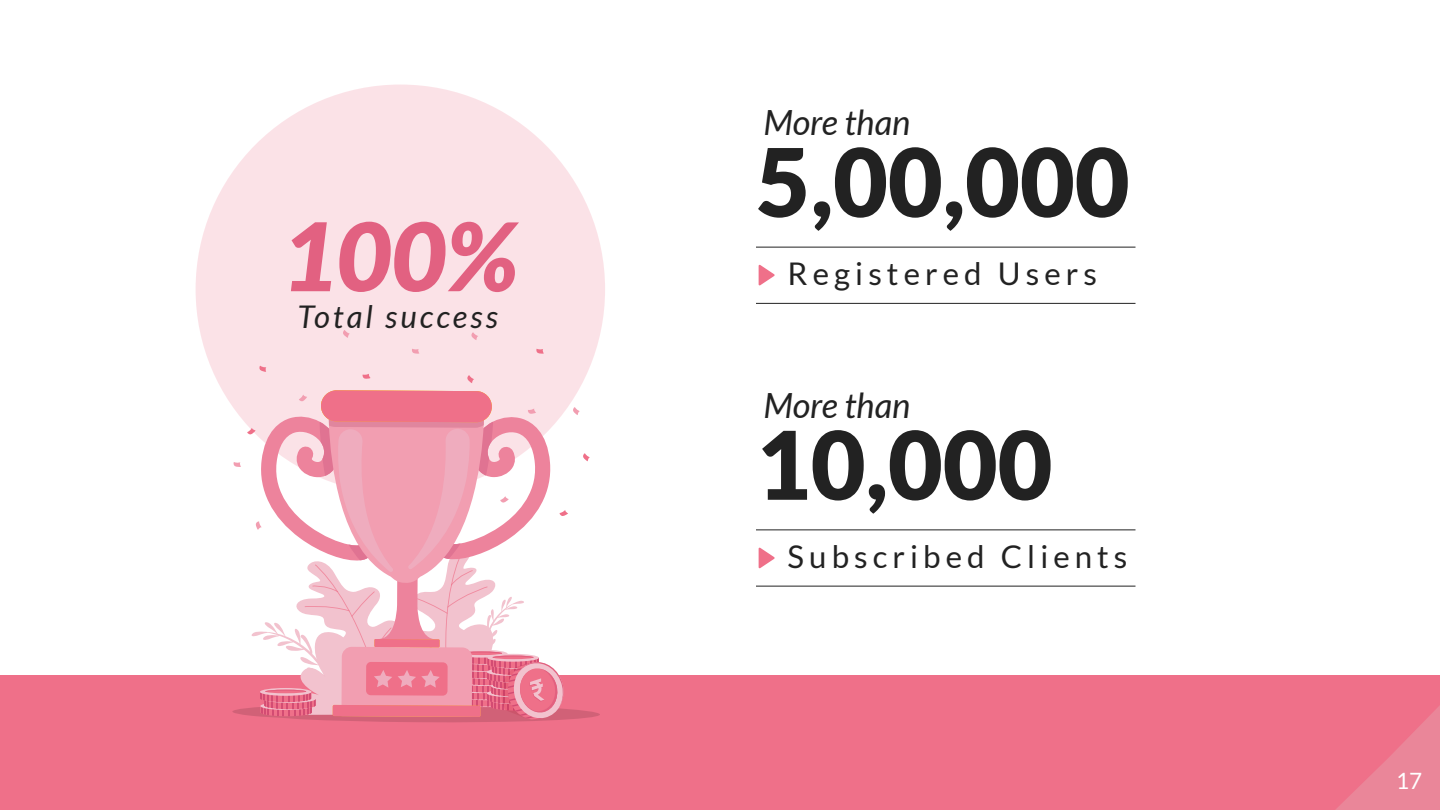
<style>
.page{position:relative;width:1440px;height:810px;background:#fff}
.page>*{position:absolute;margin:0;border:0;box-sizing:border-box;transform-origin:0 0}
.t1{font:900 94.57px "Lato";color:#222}
.t2{font:italic 900 94.57px "Lato";color:#e26181}
.t3{font:italic 34.72px "Lato";color:#222}
.t4{font:31.28px "Lato";letter-spacing:.16em;color:#222}
.t5{font:italic 31.28px "Lato";letter-spacing:.1em;color:#222}
.t6{font:22.5px "Lato";color:#fff}
</style>
<div class="page">
<div style="left:196px;top:85px;width:409px;height:409px;background:#fbe2e7;border-radius:50%"></div>
<div style="left:0;top:675px;width:1440px;height:135px;background:#ef7089"></div>
<svg style="left:1336px;top:706px;width:104px;height:104px"></svg>
<svg style="left:759px;top:265px;width:16px;height:20px"></svg>
<hr style="left:756px;top:247px;width:380px;height:1px;background:#222">
<hr style="left:756px;top:303px;width:380px;height:1px;background:#222">
<svg style="left:759px;top:548px;width:16px;height:20px"></svg>
<hr style="left:756px;top:530px;width:380px;height:1px;background:#222">
<hr style="left:756px;top:586px;width:380px;height:1px;background:#222">
<svg style="left:343px;top:330px;width:7px;height:8px"></svg>
<svg style="left:471px;top:332px;width:7px;height:8px"></svg>
<svg style="left:259px;top:366px;width:7px;height:6px"></svg>
<svg style="left:362px;top:374px;width:9px;height:5px"></svg>
<svg style="left:467px;top:375px;width:7px;height:8px"></svg>
<svg style="left:536px;top:349px;width:8px;height:5px"></svg>
<svg style="left:412px;top:349px;width:7px;height:5px"></svg>
<svg style="left:232px;top:390px;width:368px;height:332px"></svg>
<h1 class="t2" style="left:282px;top:201px;width:238px">100%</h1>
<p class="t5" style="left:297px;top:299px;width:202px">Total success</p>
<p class="t3" style="left:763px;top:103px;width:149px">More than</p>
<h1 class="t1" style="left:756px;top:127px;width:375px">5,00,000</h1>
<p class="t4" style="left:788px;top:256px;width:311px">Registered Users</p>
<p class="t3" style="left:763px;top:386px;width:149px">More than</p>
<h1 class="t1" style="left:756px;top:410px;width:298px">10,000</h1>
<p class="t4" style="left:788px;top:539px;width:341px">Subscribed Clients</p>
<p class="t6" style="left:1396px;top:768px;width:28px">17</p>
</div>
